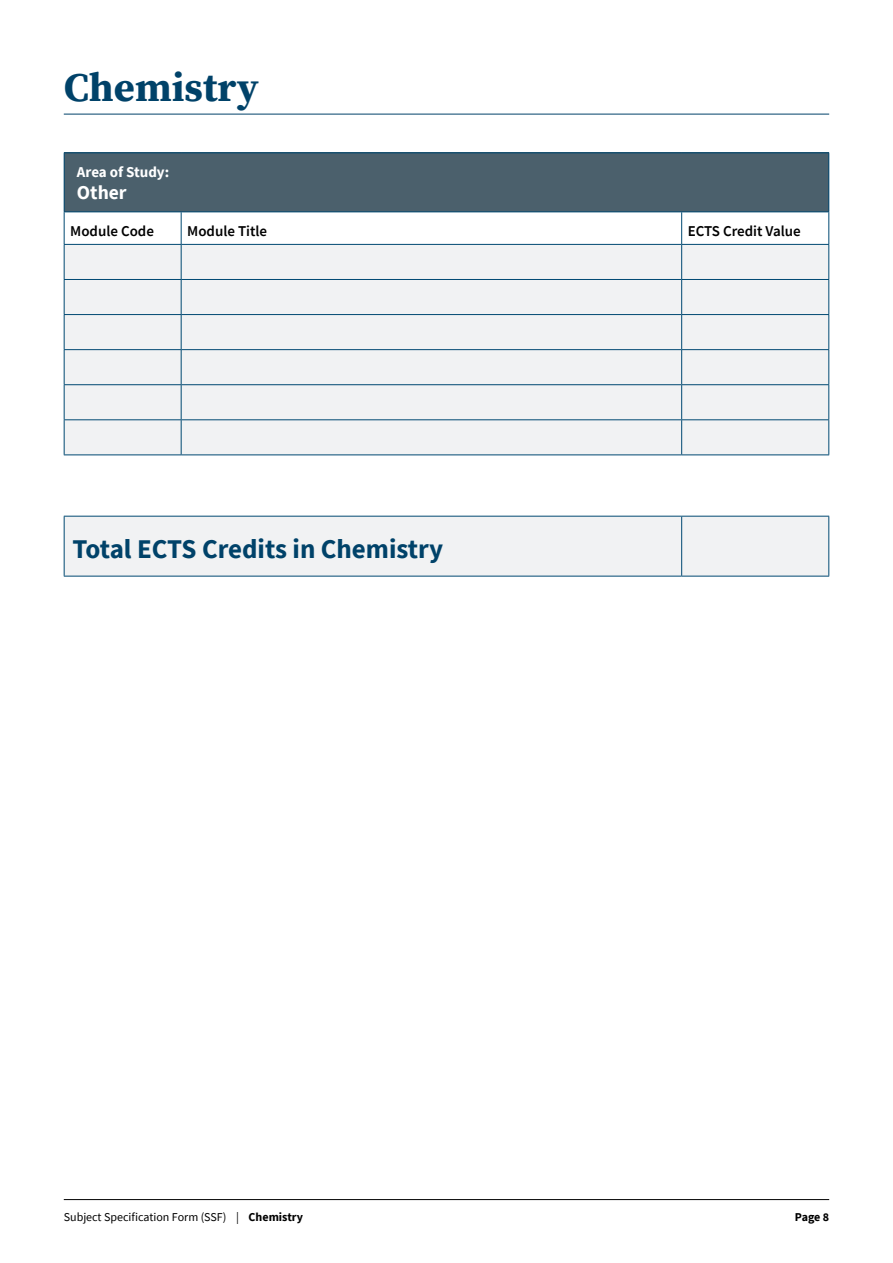
<style>
.page{position:relative;width:893px;height:1263px;background:#fff}
.page>*{position:absolute;margin:0;border:0;box-sizing:border-box;transform-origin:0 0}
.t1{font:700 40.5px "Source Serif Pro";color:#004269}
.t2{font:700 27px "Source Sans Pro";color:#004269}
.t3{font:700 19.5px "Source Sans Pro";color:#fff}
.t4{font:600 15px "Source Sans Pro";color:#000}
.t5{font:700 15px "Source Sans Pro";letter-spacing:-.005em;color:#fff}
.t6{font:12px "Source Sans Pro";color:#000}
.t7{font:700 12px "Source Sans Pro";color:#000}
.s1{font-weight:700}
</style>
<div class="page">
<hr style="left:64px;top:114px;width:765px;height:1px;background:#004269">
<div style="left:64px;top:153px;width:765px;height:59px;background:#4b606c"></div>
<div style="left:65px;top:245px;width:763px;height:209px;background:#f1f2f3"></div>
<hr style="left:64px;top:152px;width:117px;height:1px;background:#004972">
<hr style="left:64px;top:153px;width:1px;height:58px;background:#004972">
<hr style="left:181px;top:152px;width:501px;height:1px;background:#004972">
<hr style="left:682px;top:152px;width:147px;height:1px;background:#004972">
<hr style="left:828px;top:153px;width:1px;height:58px;background:#004972">
<hr style="left:64px;top:211px;width:117px;height:1px;background:#004972">
<hr style="left:64px;top:212px;width:1px;height:32px;background:#004972">
<hr style="left:181px;top:211px;width:501px;height:1px;background:#004972">
<hr style="left:181px;top:212px;width:1px;height:32px;background:#004972">
<hr style="left:682px;top:211px;width:147px;height:1px;background:#004972">
<hr style="left:681px;top:212px;width:1px;height:32px;background:#004972">
<hr style="left:828px;top:212px;width:1px;height:32px;background:#004972">
<hr style="left:64px;top:244px;width:117px;height:1px;background:#004972">
<hr style="left:64px;top:245px;width:1px;height:34px;background:#004972">
<hr style="left:181px;top:244px;width:501px;height:1px;background:#004972">
<hr style="left:181px;top:245px;width:1px;height:34px;background:#004972">
<hr style="left:682px;top:244px;width:147px;height:1px;background:#004972">
<hr style="left:681px;top:245px;width:1px;height:34px;background:#004972">
<hr style="left:828px;top:245px;width:1px;height:34px;background:#004972">
<hr style="left:64px;top:279px;width:117px;height:1px;background:#004972">
<hr style="left:64px;top:280px;width:1px;height:34px;background:#004972">
<hr style="left:181px;top:279px;width:501px;height:1px;background:#004972">
<hr style="left:181px;top:280px;width:1px;height:34px;background:#004972">
<hr style="left:682px;top:279px;width:147px;height:1px;background:#004972">
<hr style="left:681px;top:280px;width:1px;height:34px;background:#004972">
<hr style="left:828px;top:280px;width:1px;height:34px;background:#004972">
<hr style="left:64px;top:314px;width:117px;height:1px;background:#004972">
<hr style="left:64px;top:315px;width:1px;height:34px;background:#004972">
<hr style="left:181px;top:314px;width:501px;height:1px;background:#004972">
<hr style="left:181px;top:315px;width:1px;height:34px;background:#004972">
<hr style="left:682px;top:314px;width:147px;height:1px;background:#004972">
<hr style="left:681px;top:315px;width:1px;height:34px;background:#004972">
<hr style="left:828px;top:315px;width:1px;height:34px;background:#004972">
<hr style="left:64px;top:349px;width:117px;height:1px;background:#004972">
<hr style="left:64px;top:350px;width:1px;height:34px;background:#004972">
<hr style="left:181px;top:349px;width:501px;height:1px;background:#004972">
<hr style="left:181px;top:350px;width:1px;height:34px;background:#004972">
<hr style="left:682px;top:349px;width:147px;height:1px;background:#004972">
<hr style="left:681px;top:350px;width:1px;height:34px;background:#004972">
<hr style="left:828px;top:350px;width:1px;height:34px;background:#004972">
<hr style="left:64px;top:384px;width:117px;height:1px;background:#004972">
<hr style="left:64px;top:385px;width:1px;height:34px;background:#004972">
<hr style="left:181px;top:384px;width:501px;height:1px;background:#004972">
<hr style="left:181px;top:385px;width:1px;height:34px;background:#004972">
<hr style="left:682px;top:384px;width:147px;height:1px;background:#004972">
<hr style="left:681px;top:385px;width:1px;height:34px;background:#004972">
<hr style="left:828px;top:385px;width:1px;height:34px;background:#004972">
<hr style="left:64px;top:419px;width:117px;height:1px;background:#004972">
<hr style="left:64px;top:420px;width:1px;height:34px;background:#004972">
<hr style="left:181px;top:419px;width:501px;height:1px;background:#004972">
<hr style="left:181px;top:420px;width:1px;height:34px;background:#004972">
<hr style="left:682px;top:419px;width:147px;height:1px;background:#004972">
<hr style="left:681px;top:420px;width:1px;height:34px;background:#004972">
<hr style="left:828px;top:420px;width:1px;height:34px;background:#004972">
<hr style="left:64px;top:454px;width:117px;height:1px;background:#004972">
<hr style="left:181px;top:454px;width:501px;height:1px;background:#004972">
<hr style="left:682px;top:454px;width:147px;height:1px;background:#004972">
<div style="left:65px;top:517px;width:763px;height:59px;background:#f1f2f3"></div>
<hr style="left:64px;top:516px;width:618px;height:1px;background:#004972">
<hr style="left:64px;top:516px;width:1px;height:60px;background:#004972">
<hr style="left:682px;top:516px;width:147px;height:1px;background:#004972">
<hr style="left:681px;top:516px;width:1px;height:60px;background:#004972">
<hr style="left:828px;top:516px;width:1px;height:60px;background:#004972">
<hr style="left:64px;top:576px;width:618px;height:1px;background:#004972">
<hr style="left:682px;top:576px;width:147px;height:1px;background:#004972">
<hr style="left:64px;top:1199px;width:765px;height:1px;background:#000">
<h1 class="t1" style="left:64px;top:59px;width:196px">Chemistry</h1>
<p class="t5" style="left:77px;top:162px;width:94px">Area of Study:</p>
<h3 class="t3" style="left:77px;top:179px;width:51px">Other</h3>
<p class="t4" style="left:70px;top:221px;width:85px">Module Code</p>
<p class="t4" style="left:187px;top:221px;width:82px">Module Title</p>
<p class="t4" style="left:688px;top:221px;width:115px">ECTS Credit Value</p>
<h2 class="t2" style="left:73px;top:530px;width:372px">Total ECTS Credits in Chemistry</h2>
<p class="t6" style="left:64px;top:1210px;width:241px">Subject Specification Form (SSF) | <span class="s1">Chemistry</span></p>
<p class="t7" style="left:795px;top:1209px;width:36px">Page 8</p>
</div>
